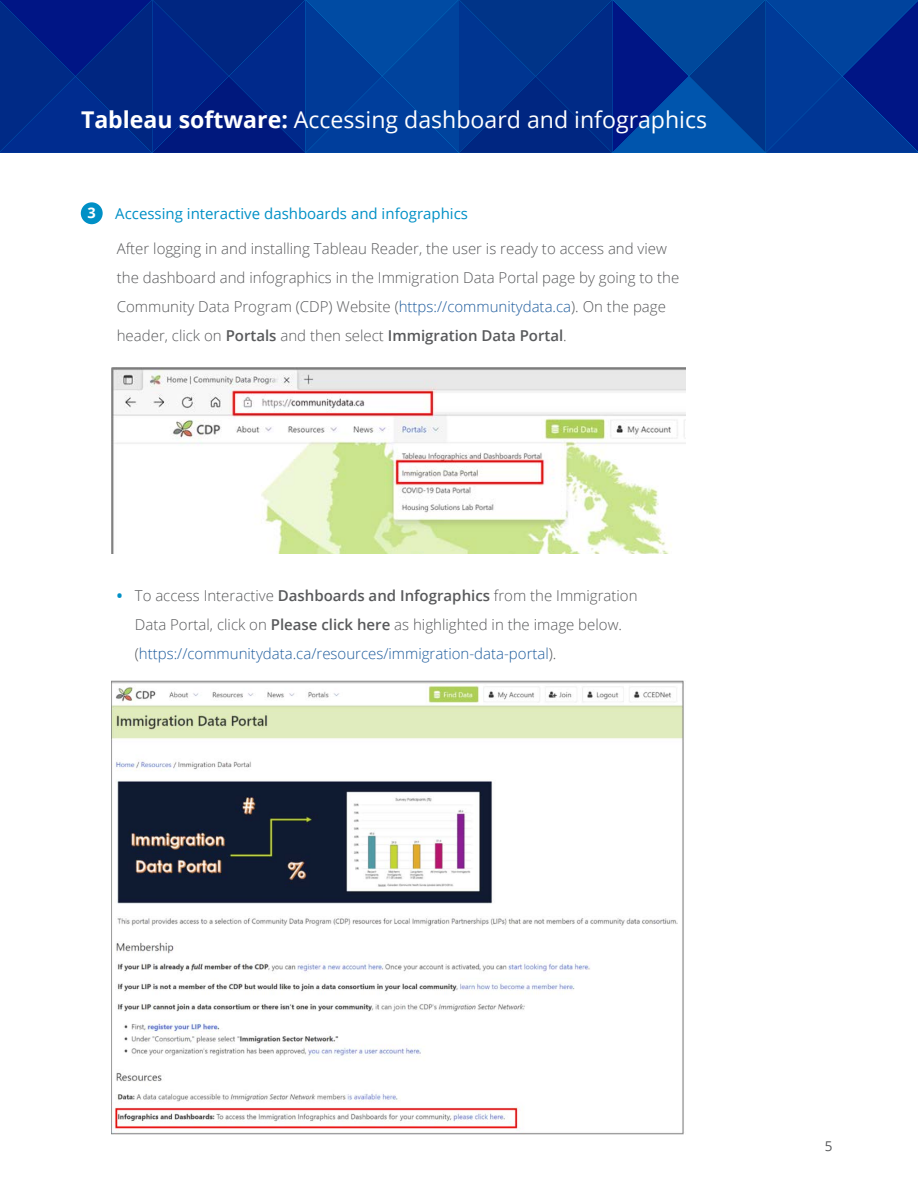
<style>
.page{position:relative;width:918px;height:1188px;background:#fff}
.page>*{position:absolute;margin:0;border:0;box-sizing:border-box;transform-origin:0 0}
.t1{font:23.1px "Open Sans";color:#fff}
.t2{font:300 15px/29px "Open Sans";color:#58595b}
.t3{font:15px "Open Sans";color:#0090c6}
.t4{font:700 14.55px "Open Sans";color:#fff}
.t5{font:13.5px "Open Sans";color:#58595b}
.s1{font-weight:700}
.s2{color:#215e9e}
.s3{font-weight:600}
.s4{font-weight:700;color:#0090c6}
</style>
<div class="page">
<div style="left:81px;top:202px;width:22px;height:22px;background:#0090c6;border-radius:50%"></div>
<svg style="left:0;top:0;width:918px;height:153px;background:#00308f"></svg>
<img style="left:111px;top:368px;width:575px;height:186px">
<img style="left:111px;top:681px;width:573px;height:454px">
<h1 class="t1" style="left:81px;top:104px;width:628px"><span class="s1">Tableau software:</span> Accessing dashboard and infographics</h1>
<p class="t4" style="left:88px;top:203px;width:10px">3</p>
<p class="t3" style="left:115px;top:203px;width:354px">Accessing interactive dashboards and infographics</p>
<p class="t2" style="left:117px;top:234px;width:564px">After logging in and installing Tableau Reader, the user is ready to access and view the dashboard and infographics in the Immigration Data Portal page by going to the Community Data Program (CDP) Website (<span class="s2">https://communitydata.ca</span>). On the page header, click on <span class="s3">Portals</span> and then select <span class="s3">Immigration Data Portal</span>.</p>
<p class="t2" style="left:135px;top:581px;width:504px;text-indent:-18px"><span class="s4">•</span> To access Interactive <span class="s3">Dashboards and Infographics</span> from the Immigration<br>Data Portal, click on <span class="s3">Please click here</span> as highlighted in the image below. (<span class="s2">https://communitydata.ca/resources/immigration-data-portal</span>).</p>
<p class="t5" style="left:825px;top:1137px;width:9px">5</p>
</div>
